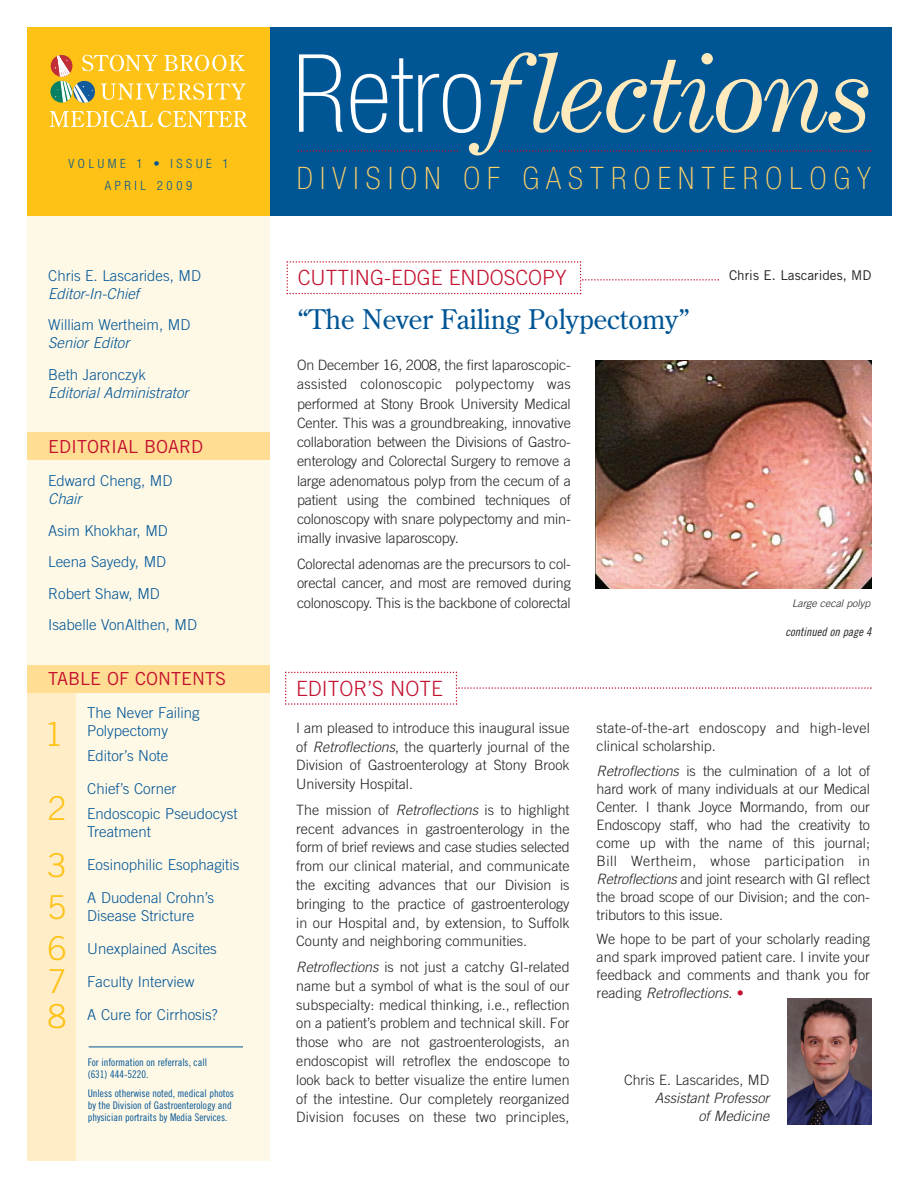
<style>
.page{position:relative;width:918px;height:1188px;background:#fff}
.page>*{position:absolute;margin:0;border:0;box-sizing:border-box;transform-origin:0 0}
.t1{font:italic 107.85px "Century Expanded";letter-spacing:-.03em;color:#feeabc}
.t2{font:300 33px "Trade Gothic";color:#fec216}
.t3{font:100 condensed 31.05px "Helvetica Neue";letter-spacing:.235em;color:#fed168}
.t4{font:27px "Century Old Style";color:#005595}
.t5{font:300 21px "Trade Gothic";color:#c3102f}
.t6{font:18px "Trade Gothic";color:#c3102f}
.t7{font:300 15px/31.5px "Trade Gothic";color:#005595}
.t8{font:italic 300 15px "Trade Gothic";color:#005595}
.t9{font:300 14.25px/18.8px "Trade Gothic";color:#231f20;text-align:justify}
.t10{font:300 14.25px/18px "Trade Gothic";letter-spacing:.02em;color:#231f20}
.t11{font:italic 300 14.25px/18px "Trade Gothic";color:#231f20;text-align:right}
.t12{font:13.5px "Trade Gothic";color:#231f20}
.t13{font:300 condensed 12.75px/21.1px "Helvetica Neue";letter-spacing:.29em;color:#005595;text-align:center}
.t14{font:italic 12px "Trade Gothic Cond Eighteen";color:#231f20}
.t15{font:10.5px/12px "Trade Gothic Cond Eighteen";color:#005595}
.t16{font:italic 300 10.5px "Trade Gothic";color:#231f20}
.s1{font-family:"Helvetica Neue";font-weight:100;font-style:normal;font-stretch:condensed;font-size:108.3px;color:#fff}
.s2{font-style:italic}
.s3{color:#c3102f}
</style>
<div class="page">
<div style="left:27px;top:202px;width:243px;height:959px;background:#fef8e7"></div>
<div style="left:27px;top:688px;width:48px;height:473px;background:#feedc6"></div>
<div style="left:27px;top:27px;width:864px;height:189px;background:#005595"></div>
<div style="left:27px;top:27px;width:243px;height:189px;background:#fec216"></div>
<svg style="left:50px;top:55px;width:196px;height:48px"></svg>
<svg style="left:50px;top:110px;width:197px;height:17px"></svg>
<svg style="left:297px;top:150px;width:161px;height:2px"></svg>
<div style="left:27px;top:433px;width:243px;height:27px;background:#ffdd93"></div>
<div style="left:27px;top:665px;width:243px;height:28px;background:#ffdd93"></div>
<svg style="left:285px;top:672px;width:587px;height:33px"></svg>
<img style="left:596px;top:361px;width:276px;height:228px">
<svg style="left:499px;top:150px;width:373px;height:2px"></svg>
<img style="left:787px;top:998px;width:85px;height:127px">
<svg style="left:286px;top:261px;width:433px;height:33px"></svg>
<hr style="left:89px;top:1047px;width:154px;height:1px;background:#005595">
<p class="t13" style="left:68px;top:154px;width:162px">VOLUME 1 • ISSUE 1<br>APRIL 2009</p>
<p class="t7" style="left:48px;top:261px;width:154px">Chris E. Lascarides, MD</p>
<p class="t8" style="left:48px;top:288px;width:92px">Editor-In-Chief</p>
<p class="t7" style="left:48px;top:311px;width:144px">William Wertheim, MD</p>
<p class="t8" style="left:48px;top:337px;width:86px">Senior Editor</p>
<p class="t7" style="left:48px;top:360px;width:99px">Beth Jaronczyk</p>
<p class="t8" style="left:48px;top:387px;width:145px">Editorial Administrator</p>
<p class="t6" style="left:48px;top:440px;width:157px">EDITORIAL BOARD</p>
<p class="t7" style="left:48px;top:466px;width:126px">Edward Cheng, MD</p>
<p class="t8" style="left:48px;top:493px;width:38px">Chair</p>
<p class="t7" style="left:48px;top:516px;width:150px">Asim Khokhar, MD<br>Leena Sayedy, MD<br>Robert Shaw, MD<br>Isabelle VonAlthen, MD</p>
<p class="t6" style="left:48px;top:672px;width:180px">TABLE OF CONTENTS</p>
<p class="t7" style="left:87px;top:705px;width:114px;line-height:18px">The Never Failing<br>Polypectomy</p>
<p class="t7" style="left:87px;top:741px;width:82px">Editor’s Note</p>
<p class="t7" style="left:87px;top:778px;width:152px;line-height:24.8px">Chief’s Corner<br>Endoscopic Pseudocyst</p>
<p class="t7" style="left:87px;top:817px;width:65px">Treatment</p>
<p class="t7" style="left:87px;top:850px;width:154px">Eosinophilic Esophagitis</p>
<p class="t7" style="left:87px;top:890px;width:128px;line-height:18px">A Duodenal Crohn’s<br>Disease Stricture</p>
<p class="t7" style="left:87px;top:934px;width:131px">Unexplained Ascites</p>
<p class="t7" style="left:87px;top:967px;width:109px">Faculty Interview</p>
<p class="t7" style="left:87px;top:1001px;width:132px">A Cure for Cirrhosis?</p>
<h2 class="t2" style="left:45px;top:722px;width:20px">1</h2>
<h2 class="t2" style="left:48px;top:796px;width:20px">2</h2>
<h2 class="t2" style="left:48px;top:853px;width:20px">3</h2>
<h2 class="t2" style="left:48px;top:895px;width:20px">5</h2>
<h2 class="t2" style="left:48px;top:936px;width:20px">6</h2>
<h2 class="t2" style="left:48px;top:969px;width:20px">7</h2>
<h2 class="t2" style="left:48px;top:1004px;width:20px">8</h2>
<p class="t15" style="left:88px;top:1057px;width:121px">For information on referrals, call (631) 444-5220.</p>
<p class="t15" style="left:88px;top:1088px;width:148px">Unless otherwise noted, medical photos by the Division of Gastroenterology and physician portraits by Media Services.</p>
<h1 class="t1" style="left:292px;top:52px;width:583px"><span class="s1">Retro</span>flections</h1>
<h3 class="t3" style="left:297px;top:167px;width:576px">DIVISION OF GASTROENTEROLOGY</h3>
<h3 class="t5" style="left:298px;top:270px;width:270px">CUTTING-EDGE ENDOSCOPY</h3>
<h3 class="t4" style="left:298px;top:308px;width:393px">“The Never Failing Polypectomy”</h3>
<p class="t9" style="left:297px;top:357px;width:275px;line-height:19.2px">On December 16, 2008, the first laparoscopic&shy;assisted colonoscopic polypectomy was performed at Stony Brook University Medical Center. This was a groundbreaking, innovative collaboration between the Divisions of Gastro&shy;enterology and Colorectal Surgery to remove a large adenomatous polyp from the cecum of a patient using the combined techniques of colonoscopy with snare polypectomy and min&shy;imally invasive laparoscopy.</p>
<p class="t9" style="left:297px;top:556px;width:275px;line-height:19.2px">Colorectal adenomas are the precursors to col&shy;orectal cancer, and most are removed during colonoscopy. This is the backbone of colorectal</p>
<h3 class="t5" style="left:296px;top:680px;width:148px">EDITOR’S NOTE</h3>
<p class="t12" style="left:729px;top:271px;width:144px">Chris E. Lascarides, MD</p>
<p class="t16" style="left:792px;top:599px;width:82px">Large cecal polyp</p>
<p class="t14" style="left:786px;top:628px;width:90px">continued on page 4</p>
<p class="t9" style="left:296px;top:720px;width:275px">I am pleased to introduce this inaugural issue of <span class="s2">Retroflections</span>, the quarterly journal of the Division of Gastroenterology at Stony Brook University Hospital.</p>
<p class="t9" style="left:296px;top:802px;width:275px">The mission of <span class="s2">Retroflections</span> is to highlight recent advances in gastroenterology in the form of brief reviews and case studies selected from our clinical material, and communicate the exciting advances that our Division is bringing to the practice of gastroenterology in our Hospital and, by extension, to Suffolk County and neighboring communities.</p>
<p class="t9" style="left:296px;top:959px;width:275px"><span class="s2">Retroflections</span> is not just a catchy GI-related name but a symbol of what is the soul of our subspecialty: medical thinking, i.e., reflection on a patient’s problem and technical skill. For those who are not gastroenterologists, an endoscopist will retroflex the endoscope to look back to better visualize the entire lumen of the intestine. Our completely reorganized Division focuses on these two principles,</p>
<p class="t10" style="left:597px;top:720px;width:275px">state-of-the-art endoscopy and high-level clinical scholarship.</p>
<p class="t9" style="left:597px;top:763px;width:275px;line-height:18px"><span class="s2">Retroflections</span> is the culmination of a lot of hard work of many individuals at our Medical Center. I thank Joyce Mormando, from our Endoscopy staff, who had the creativity to come up with the name of this journal; Bill Wertheim, whose participation in <span class="s2">Retroflections</span>and joint research with GI reflect the broad scope of our Division; and the con&shy;tributors to this issue.</p>
<p class="t9" style="left:597px;top:931px;width:275px;line-height:18px">We hope to be part of your scholarly reading and spark improved patient care. I invite your feedback and comments and thank you for r e a d i n g <span class="s2">Retroflections</span>. <span class="s3">•</span></p>
<p class="t9" style="left:624px;top:1072px;width:147px">Chris E. Lascarides, MD</p>
<p class="t11" style="left:655px;top:1090px;width:119px">Assistant Professor of Medicine</p>
</div>
